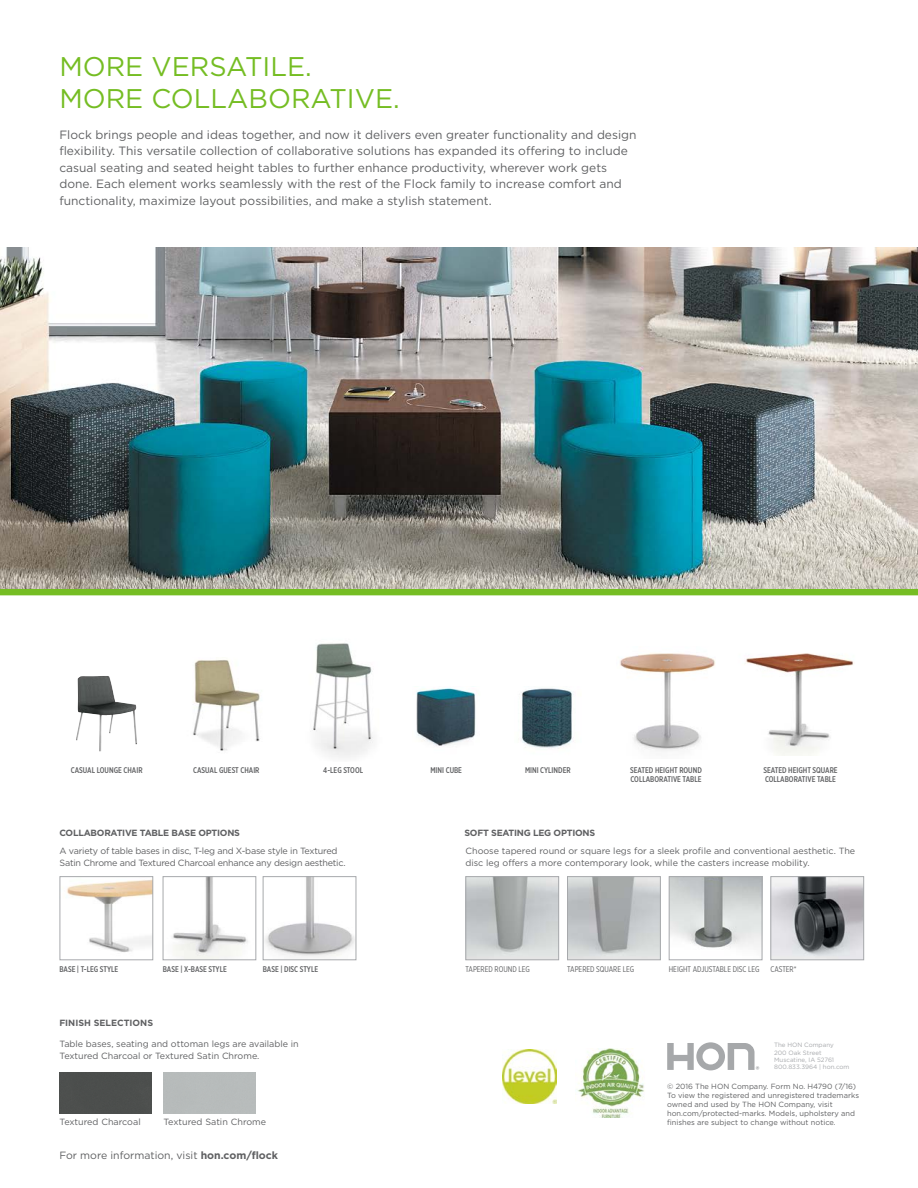
<style>
.page{position:relative;width:918px;height:1188px;background:#fff}
.page>*{position:absolute;margin:0;border:0;box-sizing:border-box;transform-origin:0 0}
.t1{font:27px "Gotham";color:#75bd23}
.t2{font:12px/16.5px "Gotham";color:#5f6062}
.t3{font:10.5px "Gotham";color:#5f6062}
._0113_Caps_Black_Hea{font:9px/12px "Gotham";color:#5f6062}
._0113_Caps_Black_Hea-2{font:9px/12px "Gotham";letter-spacing:-.025em;color:#5f6062}
.t4{font:700 9px "Gotham";letter-spacing:-.025em;color:#5f6062}
.t5{font:700 9px "Gotham";color:#5f6062}
.t6{font:500 8.25px/9px "Gotham X Narrow";color:#5f6062}
.t7{font:8.25px "Gotham X Narrow";color:#5f6062}
.t8{font:7.5px/9px "Gotham";color:#5f6062}
.t9{font:6.15px "Gotham";color:#a7a9ac}
.s1{font-weight:700}
</style>
<div class="page">
<img style="left:502px;top:1050px;width:54px;height:54px">
<svg style="left:667px;top:1042px;width:92px;height:28px"></svg>
<img style="left:577px;top:1048px;width:68px;height:69px">
<img style="left:468px;top:878px;width:89px;height:80px">
<div style="left:466px;top:876px;width:93px;height:84px;border:1px solid #a7a9ac"></div>
<img style="left:569px;top:878px;width:90px;height:80px">
<div style="left:567px;top:876px;width:94px;height:84px;border:1px solid #a7a9ac"></div>
<img style="left:773px;top:878px;width:89px;height:80px">
<div style="left:771px;top:876px;width:93px;height:84px;border:1px solid #a7a9ac"></div>
<img style="left:671px;top:878px;width:89px;height:70px">
<div style="left:669px;top:876px;width:93px;height:84px;border:1px solid #a7a9ac"></div>
<img style="left:66px;top:879px;width:85px;height:73px">
<div style="left:60px;top:876px;width:93px;height:84px;border:1px solid #a7a9ac"></div>
<img style="left:265px;top:878px;width:89px;height:79px">
<div style="left:263px;top:876px;width:93px;height:84px;border:1px solid #a7a9ac"></div>
<img style="left:172px;top:878px;width:76px;height:80px">
<div style="left:163px;top:876px;width:93px;height:84px;border:1px solid #a7a9ac"></div>
<img style="left:745px;top:653px;width:109px;height:102px">
<img style="left:620px;top:653px;width:95px;height:98px">
<img style="left:193px;top:660px;width:67px;height:91px">
<img style="left:76px;top:676px;width:61px;height:75px">
<img style="left:416px;top:688px;width:60px;height:58px">
<img style="left:522px;top:688px;width:51px;height:60px">
<img style="left:313px;top:643px;width:60px;height:115px">
<div style="left:60px;top:1073px;width:92px;height:40px;background:#4c4e4d"></div>
<div style="left:0;top:589px;width:918px;height:6px;background:#75bd23"></div>
<img style="left:0;top:247px;width:918px;height:342px">
<p class="t1" style="left:59px;top:49px;width:254px">MORE VERSATILE.</p>
<p class="t1" style="left:59px;top:81px;width:342px">MORE COLLABORATIVE.</p>
<p class="t2" style="left:59px;top:126px;width:579px">Flock brings people and ideas together, and now it delivers even greater functionality and design flexibility. This versatile collection of collaborative solutions has expanded its offering to include casual seating and seated height tables to further enhance productivity, wherever work gets done. Each element works seamlessly with the rest of the Flock family to increase comfort and functionality, maximize layout possibilities, and make a stylish statement.</p>
<p class="t6" style="left:71px;top:765px;width:73px">CASUAL LOUNGE CHAIR</p>
<p class="t6" style="left:193px;top:765px;width:68px">CASUAL GUEST CHAIR</p>
<p class="t6" style="left:323px;top:765px;width:41px">4-LEG STOOL</p>
<p class="t6" style="left:431px;top:765px;width:33px">MINI CUBE</p>
<p class="t6" style="left:525px;top:765px;width:47px">MINI CYLINDER</p>
<p class="t6" style="left:630px;top:765px;width:73px">SEATED HEIGHT ROUND</p>
<p class="t6" style="left:631px;top:774px;width:73px">COLLABORATIVE TABLE</p>
<p class="t6" style="left:763px;top:765px;width:76px">SEATED HEIGHT SQUARE<br>COLLABORATIVE TABLE</p>
<p class="t4" style="left:59px;top:827px;width:182px">COLLABORATIVE TABLE BASE OPTIONS</p>
<p class="t4" style="left:464px;top:827px;width:132px">SOFT SEATING LEG OPTIONS</p>
<p class="_0113_Caps_Black_Hea-2" style="left:60px;top:845px;width:287px">A variety of table bases in disc, T-leg and X-base style in Textured<br>Satin Chrome and Textured Charcoal enhance any design aesthetic.</p>
<p class="_0113_Caps_Black_Hea" style="left:466px;top:845px;width:391px">Choose tapered round or square legs for a sleek profile and conventional aesthetic. The disc leg offers a more contemporary look, while the casters increase mobility.</p>
<p class="t6" style="left:59px;top:965px;width:60px">BASE | T-LEG STYLE</p>
<p class="t6" style="left:263px;top:965px;width:57px">BASE | DISC STYLE</p>
<p class="t7" style="left:466px;top:964px;width:66px">TAPERED ROUND LEG</p>
<p class="t7" style="left:567px;top:964px;width:69px">TAPERED SQUARE LEG</p>
<p class="t7" style="left:669px;top:964px;width:92px">HEIGHT ADJUSTABLE DISC LEG</p>
<p class="t7" style="left:771px;top:964px;width:28px">CASTER*</p>
<p class="t6" style="left:163px;top:965px;width:66px">BASE | X-BASE STYLE</p>
<p class="t5" style="left:59px;top:1017px;width:95px">FINISH SELECTIONS</p>
<p class="_0113_Caps_Black_Hea" style="left:60px;top:1038px;width:241px">Table bases, seating and ottoman legs are available in<br>Textured Charcoal or Textured Satin Chrome.</p>
<p class="_0113_Caps_Black_Hea" style="left:60px;top:1116px;width:83px">Textured Charcoal</p>
<p class="_0113_Caps_Black_Hea" style="left:164px;top:1116px;width:104px">Textured Satin Chrome</p>
<p class="t3" style="left:59px;top:1148px;width:220px">For more information, visit <span class="s1">hon.com/flock</span></p>
<p class="t9" style="left:774px;top:1041px;width:61px">The HON Company</p>
<p class="t9" style="left:774px;top:1048px;width:49px">200 Oak Street</p>
<p class="t9" style="left:774px;top:1056px;width:62px">Muscatine, IA 52761</p>
<p class="t9" style="left:774px;top:1063px;width:77px">800.833.3964 | hon.com</p>
<p class="t8" style="left:667px;top:1082px;width:190px">© 2016 The HON Company. Form No. H4790 (7/16)</p>
<p class="t8" style="left:667px;top:1091px;width:193px">To view the registered and unregistered trademarks owned and used by The HON Company, visit hon.com/protected-marks. Models, upholstery and finishes are subject to change without notice.</p>
</div>
